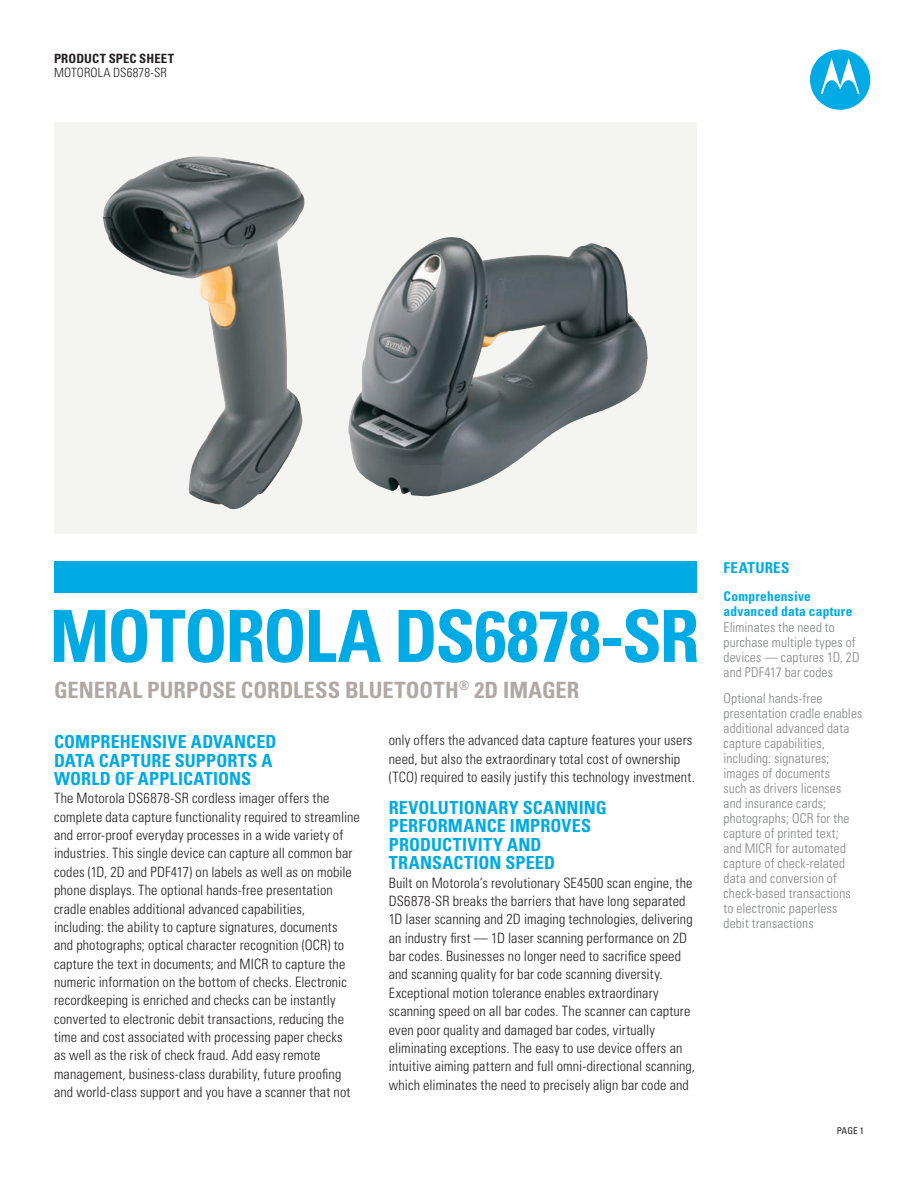
<style>
.page{position:relative;width:918px;height:1188px;background:#fff}
.page>*{position:absolute;margin:0;border:0;box-sizing:border-box;transform-origin:0 0}
.t1{font:700 condensed 72px "Univers LT Std";letter-spacing:-.02em;color:#00aae4}
.t2{font:700 condensed 22.5px "Univers LT Std";letter-spacing:.005em;color:#afa9a6}
.Heading_1{font:700 condensed 18px/18.5px "Univers LT Std";letter-spacing:.01em;color:#00aae4}
.t3{font:700 condensed 15px "Univers LT Std";letter-spacing:.02em;color:#00aae4}
.Body_copy{font:300 condensed 14.25px/18.3px "Univers LT Std";letter-spacing:.01em;color:#231f20}
.Features_body{font:300 condensed 13.5px/15px "Univers LT Std";letter-spacing:.01em;color:#808285}
.Features_heading{font:700 condensed 13.5px/15px "Univers LT Std";letter-spacing:.015em;color:#00aae4}
.t4{font:300 condensed 12.75px/14.2px "Univers LT Std";letter-spacing:.01em;color:#231f20}
.t5{font:condensed 9.3px "Univers LT Std";color:#231f20}
.s1{font-weight:700}
</style>
<div class="page">
<div style="left:54px;top:562px;width:643px;height:31px;background:#00aae4"></div>
<div style="left:810px;top:49px;width:60px;height:61px;background:#00aae4;border-radius:50%"></div>
<svg style="left:821px;top:58px;width:39px;height:36px"></svg>
<div style="left:54px;top:122px;width:643px;height:412px;background:#f4f4f3"></div>
<img style="left:348px;top:237px;width:300px;height:259px">
<img style="left:103px;top:156px;width:202px;height:354px">
<p class="t4" style="left:54px;top:52px;width:122px"><span class="s1">PRODUCT SPEC SHEET<br></span>MOTOROLA DS6878-SR</p>
<p class="t1" style="left:50px;top:592px;width:652px">MOTOROLA DS6878-SR</p>
<p class="t2" style="left:54px;top:676px;width:527px">GENERAL PURPOSE CORDLESS BLUETOOTH<sup>®</sup> 2D IMAGER</p>
<p class="Heading_1" style="left:54px;top:732px;width:224px">COMPREHENSIVE ADVANCED<br>DATA CAPTURE SUPPORTS A<br>WORLD OF APPLICATIONS</p>
<p class="Body_copy" style="left:54px;top:789px;width:307px">The Motorola DS6878-SR cordless imager offers the complete data capture functionality required to streamline and error-proof everyday processes in a wide variety of industries. This single device can capture all common bar codes (1D, 2D and PDF417) on labels as well as on mobile phone displays. The optional hands-free presentation cradle enables additional advanced capabilities,<br>including: the ability to capture signatures, documents and photographs; optical character recognition (OCR) to capture the text in documents; and MICR to capture the numeric information on the bottom of checks. Electronic recordkeeping is enriched and checks can be instantly converted to electronic debit transactions, reducing the time and cost associated with processing paper checks<br>as well as the risk of check fraud. Add easy remote management, business-class durability, future proofing and world-class support and you have a scanner that not</p>
<p class="Body_copy" style="left:389px;top:731px;width:308px">only offers the advanced data capture features your users need, but also the extraordinary total cost of ownership (TCO) required to easily justify this technology investment.</p>
<p class="Heading_1" style="left:389px;top:798px;width:219px">REVOLUTIONARY SCANNING<br>PERFORMANCE IMPROVES<br>PRODUCTIVITY AND<br>TRANSACTION SPEED</p>
<p class="Body_copy" style="left:389px;top:873px;width:308px">Built on Motorola’s revolutionary SE4500 scan engine, the DS6878-SR breaks the barriers that have long separated 1D laser scanning and 2D imaging technologies, delivering an industry first — 1D laser scanning performance on 2D bar codes. Businesses no longer need to sacrifice speed and scanning quality for bar code scanning diversity.<br>Exceptional motion tolerance enables extraordinary scanning speed on all bar codes. The scanner can capture even poor quality and damaged bar codes, virtually eliminating exceptions. The easy to use device offers an intuitive aiming pattern and full omni-directional scanning, which eliminates the need to precisely align bar code and</p>
<p class="t3" style="left:724px;top:558px;width:67px">FEATURES</p>
<p class="Features_heading" style="left:724px;top:589px;width:130px">Comprehensive advanced data capture</p>
<p class="Features_body" style="left:724px;top:620px;width:138px">Eliminates the need to purchase multiple types of devices — captures 1D, 2D and PDF417 bar codes</p>
<p class="Features_body" style="left:724px;top:691px;width:140px">Optional hands-free presentation cradle enables additional advanced data capture capabilities, including: signatures; images of documents<br>such as drivers licenses and insurance cards; photographs; OCR for the capture of printed text;<br>and MICR for automated capture of check-related data and conversion of check-based transactions to electronic paperless debit transactions</p>
<p class="t5" style="left:837px;top:1125px;width:29px">PAGE 1</p>
</div>
